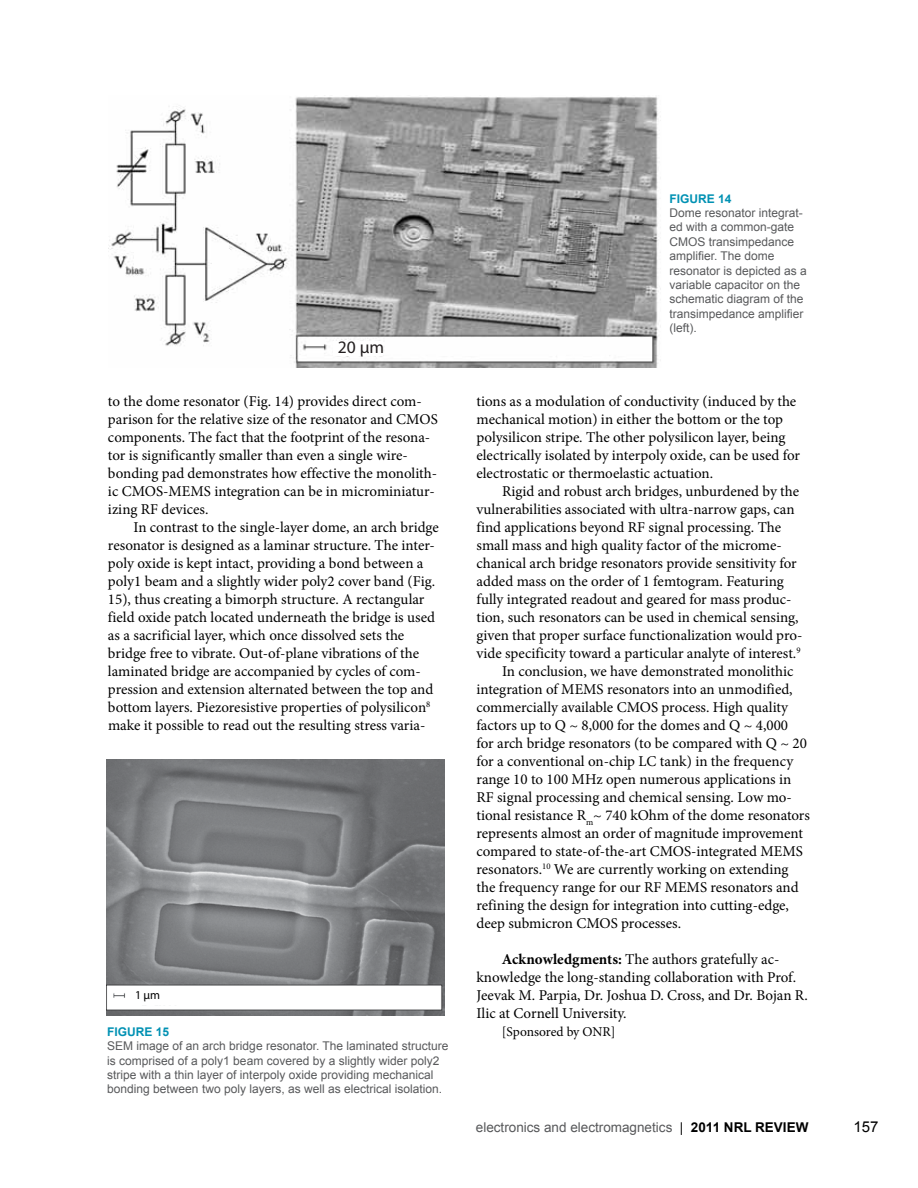
<style>
.page{position:relative;width:918px;height:1188px;background:#fff}
.page>*{position:absolute;margin:0;border:0;box-sizing:border-box;transform-origin:0 0}
.t1{font:17.55px "Myriad Pro";color:#231f20}
.t2{font:15px/18px "Minion Pro";color:#000}
.t3{font:15px "Arial";color:#000}
.t4{font:13.5px "Arial";color:#58595b}
.t5{font:13.5px "Minion Pro";letter-spacing:-.01em;color:#000}
.t6{font:12px/14.4px "Arial";color:#58595b}
.t7{font:700 12px "Arial";color:#0091b3}
.t8{font:12px "Myriad Pro";color:#000}
.s1{font-weight:700}
.s2{color:#000}
.s3{font-weight:700;color:#000}
</style>
<div class="page">
<img style="left:108px;top:95px;width:553px;height:272px">
<div style="left:334px;top:341px;width:49px;height:14px;background:#fff"></div>
<img style="left:107px;top:759px;width:337px;height:256px">
<div style="left:139px;top:991px;width:41px;height:14px;background:#fff"></div>
<p class="t1" style="left:338px;top:337px;width:48px">20 µm</p>
<p class="t2" style="left:108px;top:392px;width:331px">to the dome resonator (Fig. 14) provides direct com&shy;parison for the relative size of the resonator and CMOS components. The fact that the footprint of the resona&shy;tor is significantly smaller than even a single wire&shy;bonding pad demonstrates how effective the monolith&shy;ic CMOS-MEMS integration can be in microminiatur&shy;izing RF devices.</p>
<p class="t2" style="left:108px;top:518px;width:332px;text-indent:26px">In contrast to the single-layer dome, an arch bridge resonator is designed as a laminar structure. The inter&shy;poly oxide is kept intact, providing a bond between a poly1 beam and a slightly wider poly2 cover band (Fig.<br>15), thus creating a bimorph structure. A rectangular field oxide patch located underneath the bridge is used as a sacrificial layer, which once dissolved sets the bridge free to vibrate. Out-of-plane vibrations of the laminated bridge are accompanied by cycles of com&shy;pression and extension alternated between the top and bottom layers. Piezoresistive properties of polysilicon<sup>8 </sup>make it possible to read out the resulting stress varia-</p>
<p class="t8" style="left:135px;top:987px;width:27px">1 µm</p>
<p class="t7" style="left:107px;top:1023px;width:64px">FIGURE 15</p>
<p class="t6" style="left:107px;top:1039px;width:343px">SEM image of an arch bridge resonator. The laminated structure is comprised of a poly1 beam covered by a slightly wider poly2 stripe with a thin layer of interpoly oxide providing mechanical bonding between two poly layers, as well as electrical isolation.</p>
<p class="t7" style="left:669px;top:190px;width:64px">FIGURE 14</p>
<p class="t6" style="left:669px;top:206px;width:139px">Dome resonator integrat&shy;ed with a common-gate<br>CMOS transimpedance amplifier. The dome resonator is depicted as a variable capacitor on the schematic diagram of the transimpedance amplifier (left).</p>
<p class="t2" style="left:477px;top:392px;width:325px">tions as a modulation of conductivity (induced by the mechanical motion) in either the bottom or the top polysilicon stripe. The other polysilicon layer, being electrically isolated by interpoly oxide, can be used for electrostatic or thermoelastic actuation.</p>
<p class="t2" style="left:502px;top:482px;width:299px">Rigid and robust arch bridges, unburdened by the</p>
<p class="t2" style="left:477px;top:500px;width:320px">vulnerabilities associated with ultra-narrow gaps, can</p>
<p class="t2" style="left:477px;top:518px;width:306px">find applications beyond RF signal processing. The</p>
<p class="t2" style="left:477px;top:536px;width:307px">small mass and high quality factor of the microme-</p>
<p class="t2" style="left:477px;top:554px;width:322px">chanical arch bridge resonators provide sensitivity for</p>
<p class="t2" style="left:477px;top:572px;width:309px">added mass on the order of 1 femtogram. Featuring</p>
<p class="t2" style="left:477px;top:590px;width:317px">fully integrated readout and geared for mass produc-</p>
<p class="t2" style="left:477px;top:608px;width:324px">tion, such resonators can be used in chemical sensing,</p>
<p class="t2" style="left:477px;top:626px;width:327px">given that proper surface functionalization would pro-</p>
<p class="t2" style="left:477px;top:644px;width:326px">vide specificity toward a particular analyte of interest.<sup>9</sup></p>
<p class="t2" style="left:502px;top:662px;width:293px">In conclusion, we have demonstrated monolithic</p>
<p class="t2" style="left:477px;top:680px;width:318px">integration of MEMS resonators into an unmodified,</p>
<p class="t2" style="left:477px;top:698px;width:313px">commercially available CMOS process. High quality</p>
<p class="t2" style="left:477px;top:716px;width:313px">factors up to Q ~ 8,000 for the domes and Q ~ 4,000</p>
<p class="t2" style="left:477px;top:734px;width:332px">for arch bridge resonators (to be compared with Q ~ 20</p>
<p class="t2" style="left:477px;top:752px;width:318px">for a conventional on-chip LC tank) in the frequency</p>
<p class="t2" style="left:477px;top:770px;width:316px">range 10 to 100 MHz open numerous applications in</p>
<p class="t2" style="left:477px;top:788px;width:317px">RF signal processing and chemical sensing. Low mo-</p>
<p class="t2" style="left:477px;top:806px;width:335px">tional resistance R<sub>m</sub>~ 740 kOhm of the dome resonators</p>
<p class="t2" style="left:477px;top:824px;width:328px">represents almost an order of magnitude improvement</p>
<p class="t2" style="left:477px;top:842px;width:328px">compared to state-of-the-art CMOS-integrated MEMS</p>
<p class="t2" style="left:477px;top:860px;width:314px">resonators.<sup>10</sup> We are currently working on extending</p>
<p class="t2" style="left:476px;top:878px;width:324px">the frequency range for our RF MEMS resonators and</p>
<p class="t2" style="left:476px;top:896px;width:314px">refining the design for integration into cutting-edge,</p>
<p class="t2" style="left:476px;top:914px;width:206px">deep submicron CMOS processes.</p>
<p class="t2" style="left:476px;top:950px;width:333px;text-indent:26px"><span class="s1">Acknowledgments:</span> The authors gratefully ac&shy;knowledge the long-standing collaboration with Prof.<br>Jeevak M. Parpia, Dr. Joshua D. Cross, and Dr. Bojan R.<br>Ilic at Cornell University.</p>
<p class="t5" style="left:502px;top:1022px;width:115px">[Sponsored by ONR]</p>
<p class="t4" style="left:476px;top:1119px;width:334px">electronics and electromagnetics <span class="s2">|</span> <span class="s3">2011 NRL REVIEW</span></p>
<p class="t3" style="left:854px;top:1117px;width:27px">157</p>
</div>
